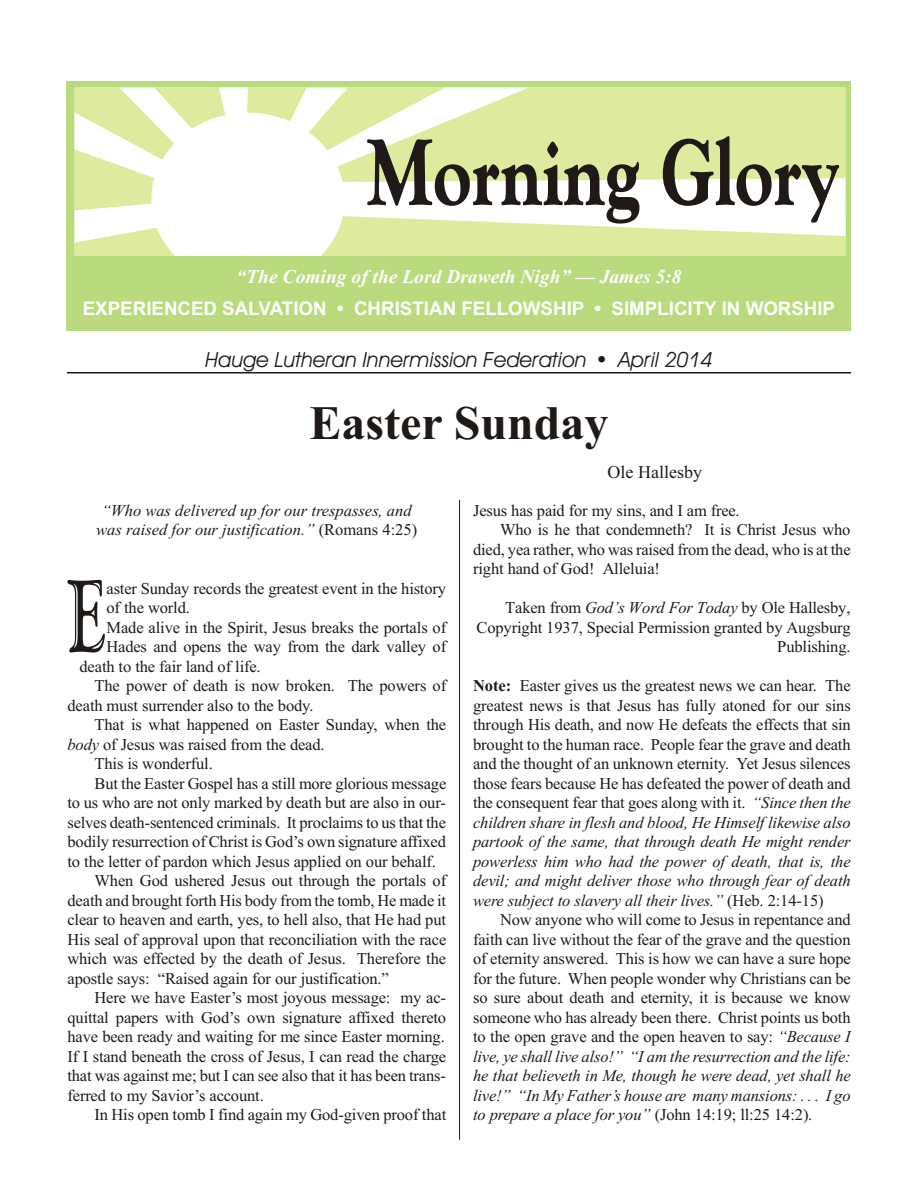
<style>
.page{position:relative;width:918px;height:1188px;background:#fff}
.page>*{position:absolute;margin:0;border:0;box-sizing:border-box;transform-origin:0 0}
.t1{font:700 48px "Times New Roman";color:#1f1a17}
.t2{font:italic 21px "Avant Garde Bk BT";color:#1f1a17}
.t3{font:italic 700 19.5px "Times New Roman";color:#fff}
.t4{font:700 18.75px "Arial";color:#fff}
.t5{font:18px "Times New Roman";color:#1f1a17}
.t6{font:16.5px/19.5px "Times New Roman";letter-spacing:-.005em;color:#1f1a17;text-align:justify}
.t7{font:italic 16.5px/19.5px "Times New Roman";letter-spacing:.005em;color:#1f1a17;text-align:center}
.s1{font-style:normal}
.s2{font-style:italic}
.s3{font-weight:700}
</style>
<div class="page">
<hr style="left:459px;top:500px;width:1px;height:640px;background:#1f1a17">
<hr style="left:67px;top:372px;width:784px;height:1px;background:#1f1a17">
<div style="left:67px;top:81px;width:784px;height:175px;background:#badb7d"></div>
<div style="left:75px;top:87px;width:771px;height:169px;background:#deeb9e"></div>
<div style="left:151px;top:113px;width:194px;height:173px;background:#fff;border-radius:50%"></div>
<div style="left:67px;top:256px;width:784px;height:75px;background:#badb7d"></div>
<svg style="left:219px;top:87px;width:29px;height:30px"></svg>
<svg style="left:75px;top:88px;width:129px;height:97px"></svg>
<svg style="left:75px;top:202px;width:90px;height:41px"></svg>
<svg style="left:281px;top:87px;width:565px;height:149px"></svg>
<svg style="left:68px;top:580px;width:37px;height:73px"></svg>
<p class="t3" style="left:236px;top:270px;width:447px">“The Com ing of the Lord Draweth Nigh” — James 5:8</p>
<p class="t4" style="left:83px;top:302px;width:754px">EXPERIENCED SALVATION • CHRISTIAN FELLOWSHIP • SIMPLICITY IN WORSHIP</p>
<p class="t2" style="left:205px;top:351px;width:383px">Hauge Lutheran Innermission Federation</p>
<p class="t2" style="left:618px;top:351px;width:96px">April 2014</p>
<h1 class="t1" style="left:309px;top:406px;width:301px">Easter Sunday</h1>
<p class="t7" style="left:96px;top:502px;width:323px">“Who was delivered up for our trespasses, and was raised for our justification.” <span class="s1">(Romans 4:25)</span></p>
<p class="t6" style="left:107px;top:580px;width:341px">as ter Sunday re cords the great est event in the his tory</p>
<p class="t6" style="left:107px;top:600px;width:85px">of the world.</p>
<p class="t6" style="left:107px;top:619px;width:341px">Made alive in the Spirit, Je sus breaks the por tals of</p>
<p class="t6" style="left:107px;top:639px;width:341px">Hades and opens the way from the dark val ley of</p>
<p class="t6" style="left:80px;top:658px;width:183px">death to the fair land of life.</p>
<p class="t6" style="left:94px;top:678px;width:353px">The power of death is now bro ken. The pow ers of</p>
<p class="t6" style="left:68px;top:697px;width:247px">death must sur ren der also to the body.</p>
<p class="t6" style="left:94px;top:717px;width:353px">That is what hap pened on Easter Sunday, when the</p>
<p class="t6" style="left:68px;top:736px;width:259px"><span class="s2">body</span> of Je sus was raised from the dead.</p>
<p class="t6" style="left:94px;top:756px;width:120px">This is won der ful.</p>
<p class="t6" style="left:94px;top:775px;width:353px">But the Easter Gos pel has a still more glo ri ous mes sage</p>
<p class="t6" style="left:68px;top:795px;width:380px">to us who are not only marked by death but are also in our-</p>
<p class="t6" style="left:68px;top:814px;width:380px">selves death-sentenced crim i nals. It pro claims to us that the</p>
<p class="t6" style="left:68px;top:834px;width:380px">bodily resur rection of Christ is God’s own sig na ture affixed</p>
<p class="t6" style="left:68px;top:853px;width:370px">to the let ter of par don which Je sus ap plied on our be half.</p>
<p class="t6" style="left:94px;top:873px;width:353px">When God ush ered Je sus out through the por tals of</p>
<p class="t6" style="left:68px;top:892px;width:380px">death and brought forth His body from the tomb, He made it</p>
<p class="t6" style="left:68px;top:912px;width:380px">clear to heaven and earth, yes, to hell also, that He had put</p>
<p class="t6" style="left:68px;top:931px;width:380px">His seal of ap proval upon that rec on cil i a tion with the race</p>
<p class="t6" style="left:68px;top:951px;width:380px">which was effected by the death of Je sus. There fore the</p>
<p class="t6" style="left:68px;top:970px;width:323px">apos tle says: “Raised again for our jus ti fi ca tion.”</p>
<p class="t6" style="left:94px;top:990px;width:353px">Here we have Easter’s most joyous mes sage: my ac -</p>
<p class="t6" style="left:68px;top:1009px;width:380px">quit tal papers with God’s own sig na ture affixed thereto</p>
<p class="t6" style="left:68px;top:1029px;width:379px">have been ready and wait ing for me since Easter morn ing.</p>
<p class="t6" style="left:68px;top:1048px;width:380px">If I stand be neath the cross of Je sus, I can read the charge</p>
<p class="t6" style="left:68px;top:1068px;width:380px">that was against me; but I can see also that it has been trans -</p>
<p class="t6" style="left:68px;top:1087px;width:198px">ferred to my Sav ior’s account.</p>
<p class="t6" style="left:94px;top:1107px;width:353px">In His open tomb I find again my God-given proof that</p>
<p class="t5" style="left:608px;top:466px;width:96px">Ole Hallesby</p>
<p class="t6" style="left:473px;top:502px;width:268px">Je sus has paid for my sins, and I am free.</p>
<p class="t6" style="left:500px;top:522px;width:352px">Who is he that condemneth? It is Christ Je sus who</p>
<p class="t6" style="left:473px;top:541px;width:379px">died, yea rather, who was raised from the dead, who is at the</p>
<p class="t6" style="left:473px;top:561px;width:189px">right hand of God! Al le luia!</p>
<p class="t6" style="left:476px;top:600px;width:376px;text-align:right">Taken from <span class="s2">God’s Word For Today</span> by Ole Hallesby,<br>Copyright 1937, Special Permission granted by Augsburg<br>Publishing.</p>
<p class="t6" style="left:473px;top:678px;width:379px"><span class="s3">Note:</span> Easter gives us the great est news we can hear. The great est news is that Jesus has fully atoned for our sins through His death, and now He defeats the effects that sin brought to the hu man race. Peo ple fear the grave and death and the thought of an un known eter nity. Yet Je sus si lences those fears be cause He has de feated the power of death and the con se quent fear that goes along with it. <span class="s2">“Since then the chil dren share in flesh and blood, He Him self like wise also par took of the same, that through death He might ren der pow er less him who had the power of death, that is, the devil; and might de liver those who through fear of death were sub ject to slav ery all their lives.”</span> (Heb. 2:14-15)</p>
<p class="t6" style="left:473px;top:912px;width:379px;text-indent:27px">Now any one who will come to Je sus in re pen tance and faith can live with out the fear of the grave and the ques tion of eter nity an swered. This is how we can have a sure hope for the fu ture. When peo ple won der why Chris tians can be so sure about death and eter nity, it is be cause we know some one who has already been there. Christ points us both to the open grave and the open heaven to say: <span class="s2">“Be cause I live, ye shall live also!” “I am the res ur rec tion and the life: he that believeth in Me, though he were dead, yet shall he live!” “In My Fa ther’s house are many man sions: . . . I go to pre pare a place for you”</span> (John 14:19; ll:25 14:2).</p>
</div>
